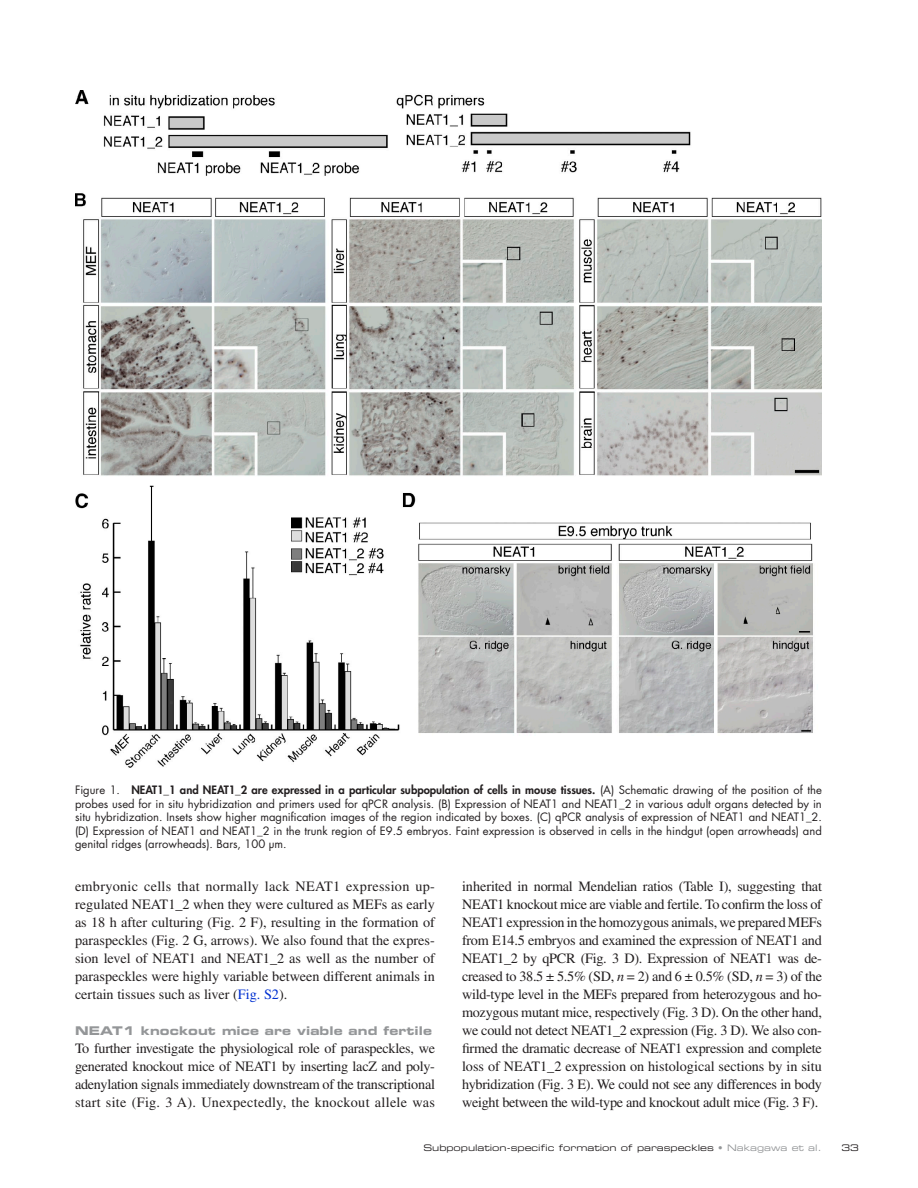
<style>
.page{position:relative;width:918px;height:1188px;background:#fff}
.page>*{position:absolute;margin:0;border:0;box-sizing:border-box;transform-origin:0 0}
.t1{font:14.25px/18px "Times LT Std";color:#231f20;text-align:justify}
.t2{font:12px "Eurostile LT Std Bold Ex 2";letter-spacing:.005em;color:#949698}
.t3{font:11.25px/13.5px "Futura Std";color:#231f20;text-align:justify}
.t4{font:9px "Eurostile LT Std Ex 2";color:#231f20}
.s1{font-weight:800}
.s2{color:#0030d1}
.s3{font-style:italic}
.s4{color:#949698}
</style>
<div class="page">
<img style="left:75px;top:90px;width:747px;height:677px">
<p class="t3" style="left:75px;top:783px;width:749px">Figure 1. <span class="s1">NEAT1_1 and NEAT1_2 are expressed in a particular subpopulation of cells in mouse tissues.</span> (A) Schematic drawing of the position of the probes used for in situ hybridization and primers used for qPCR analysis. (B) Expression of NEAT1 and NEAT1_2 in various adult organs detected by in situ hybridization. Insets show higher magnification images of the region indicated by boxes. (C) qPCR analysis of expression of NEAT1 and NEAT1_2. (D) Expression of NEAT1 and NEAT1_2 in the trunk region of E9.5 embryos. Faint expression is observed in cells in the hindgut (open arrowheads) and genital ridges (arrowheads). Bars, 100 µm.</p>
<p class="t1" style="left:75px;top:877px;width:362px">embryonic cells that normally lack NEAT1 expression up&shy;regulated NEAT1_2 when they were cultured as MEFs as early as 18 h after culturing (Fig. 2 F), resulting in the formation of paraspeckles (Fig. 2 G, arrows). We also found that the expres&shy;sion level of NEAT1 and NEAT1_2 as well as the number of paraspeckles were highly variable between different animals in certain tissues such as liver (<span class="s2">Fig. S2</span>).</p>
<p class="t2" style="left:75px;top:1023px;width:358px">NEAT1 knockout mice are viable and fertile</p>
<p class="t1" style="left:75px;top:1039px;width:362px">To further investigate the physiological role of paraspeckles, we generated knockout mice of NEAT1 by inserting lacZ and poly&shy;adenylation signals immediately downstream of the transcriptional start site (Fig. 3 A). Unexpectedly, the knockout allele was</p>
<p class="t1" style="left:462px;top:877px;width:362px">inherited in normal Mendelian ratios (Table I), suggesting that NEAT1 knockout mice are viable and fertile. To confirm the loss of NEAT1 expression in the homozygous animals, we prepared MEFs from E14.5 embryos and examined the expression of NEAT1 and NEAT1_2 by qPCR (Fig. 3 D). Expression of NEAT1 was de&shy;creased to 38.5 ± 5.5% (SD, <span class="s3">n</span> = 2) and 6 ± 0.5% (SD, <span class="s3">n</span> = 3) of the wild-type level in the MEFs prepared from heterozygous and ho&shy;mozygous mutant mice, respectively (Fig. 3 D). On the other hand, we could not detect NEAT1_2 expression (Fig. 3 D). We also con&shy;firmed the dramatic decrease of NEAT1 expression and complete loss of NEAT1_2 expression on histological sections by in situ hybridization (Fig. 3 E). We could not see any differences in body weight between the wild-type and knockout adult mice (Fig. 3 F).</p>
<p class="t4" style="left:423px;top:1142px;width:400px">Subpopulation-specific formation of paraspeckles <span class="s4">• Nakagawa et al.</span></p>
<p class="t4" style="left:842px;top:1142px;width:19px">33</p>
</div>
